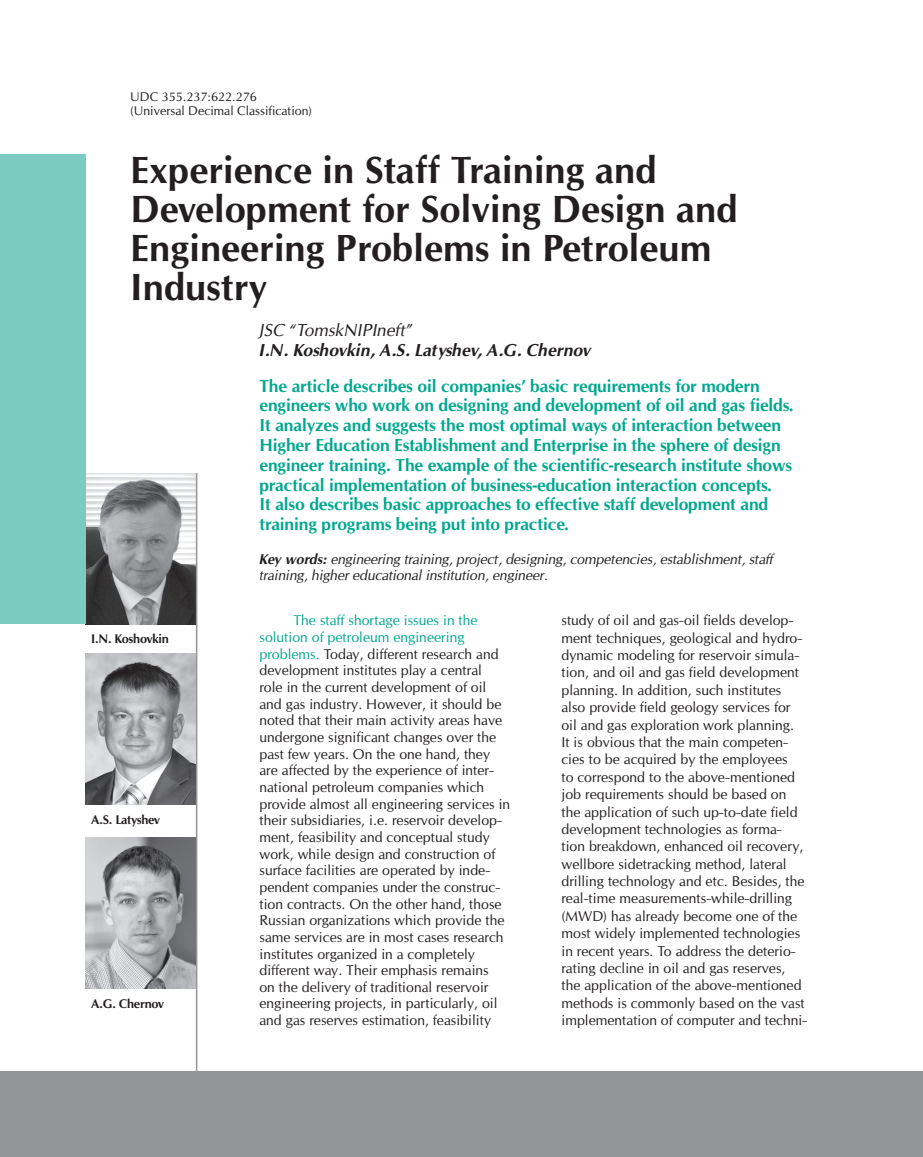
<style>
.page{position:relative;width:923px;height:1157px;background:#fff}
.page>*{position:absolute;margin:0;border:0;box-sizing:border-box;transform-origin:0 0}
.t1{font:700 36px/39px "Opium New";color:#231f20}
.t2{font:700 16.5px/19.8px "Opium New";letter-spacing:-.01em;color:#00a78f}
.t3{font:italic 700 16.5px "Opium New";color:#231f20}
.t4{font:italic 16.5px "Opium New";color:#231f20}
.t5{font:13.5px/16.6px "Opium New";color:#231f20}
.t6{font:italic 13.5px/16.2px "Opium New";letter-spacing:-.01em;color:#231f20}
.t7{font:12px/14.4px "Opium New";color:#231f20}
.t8{font:700 12px "Opium New";letter-spacing:-.02em;color:#231f20}
.t9{font:700 12px "Opium New";letter-spacing:-.04em;color:#231f20}
.s1{font-weight:700}
.s2{color:#00a78f}
</style>
<div class="page">
<div style="left:0;top:1071px;width:897px;height:86px;background:#939598"></div>
<div style="left:897px;top:1071px;width:26px;height:86px;background:#939598"></div>
<img style="left:85px;top:473px;width:111px;height:151px">
<hr style="left:196px;top:473px;width:1px;height:599px;background:#939598">
<div style="left:0;top:154px;width:85px;height:470px;background:#7bcbc0"></div>
<img style="left:85px;top:653px;width:111px;height:151px">
<img style="left:85px;top:838px;width:111px;height:151px">
<p class="t7" style="left:130px;top:89px;width:10px">UDC</p>
<p class="t7" style="left:130px;top:89px;width:183px;text-indent:31px">355.237:622.276<br>(U niversal Decimal Classification)</p>
<h1 class="t1" style="left:130px;top:150px;width:608px">Experience in Staff Training and<br>Development for Solving Design and<br>Engineering Problems in Petroleum<br>Industry</h1>
<p class="t4" style="left:259px;top:320px;width:155px">JSC “TomskNIPIneft”</p>
<p class="t3" style="left:259px;top:340px;width:333px">I.N. Koshovkin, A.S. Latyshev, A.G. Chernov</p>
<p class="t2" style="left:259px;top:376px;width:536px">The article describes oil companies’ basic requirements for modern engineers who work on designing and development of oil and gas fields.<br>It analyzes and suggests the most optimal ways of interaction between Higher Education Establishment and Enterprise in the sphere of design engineer training. The example of the scientific-research institute shows practical implementation of business-education interaction concepts.<br>It also describes basic approaches to effective staff development and training programs being put into practice.</p>
<p class="t6" style="left:259px;top:550px;width:515px"><span class="s1">Key words:</span> engineering training, project, designing, competencies, establishment, staff training, higher educational institution, engineer.</p>
<p class="t8" style="left:91px;top:631px;width:79px">I.N. Koshovkin</p>
<p class="t9" style="left:91px;top:812px;width:71px">A.S. Latyshev</p>
<p class="t8" style="left:91px;top:996px;width:74px">A.G. Chernov</p>
<p class="t5" style="left:259px;top:612px;width:252px;text-indent:34px"><span class="s2">The staff shortage issues in the solution of petroleum engineering problems.</span> Today, different research and development institutes play a central<br>role in the current development of oil and gas industry. However, it should be noted that their main activity areas have undergone significant changes over the past few years. On the one hand, they are affected by the experience of inter&shy;national petroleum companies which provide almost all engineering services in their subsidiaries, i.e. reservoir develop&shy;ment, feasibility and conceptual study work, while design and construction of surface facilities are operated by inde&shy;pendent companies under the construc&shy;tion contracts. On the other hand, those Russian organizations which provide the same services are in most cases research institutes organized in a completely different way. Their emphasis remains<br>on the delivery of traditional reservoir engineering projects, in particularly, oil and gas reserves estimation, feasibility</p>
<p class="t5" style="left:561px;top:612px;width:247px;line-height:17.4px">study of oil and gas-oil fields develop&shy;ment techniques, geological and hydro&shy;dynamic modeling for reservoir simula&shy;tion, and oil and gas field development planning. I n addition, such institutes also provide field geology services for oil and gas exploration work planning.<br>It is obvious that the main competen&shy;cies to be acquired by the employees<br>to correspond to the above-mentioned job requirements should be based on the application of such up-to-date field development technologies as forma&shy;tion breakdown, enhanced oil recovery, wellbore sidetracking method, lateral drilling technology and etc. Besides, the real-time measurements-while-drilling (MWD) has already become one of the most widely implemented technologies in recent years. To address the deterio&shy;rating decline in oil and gas reserves, the application of the above-mentioned methods is commonly based on the vast implementation of computer and techni-</p>
</div>
